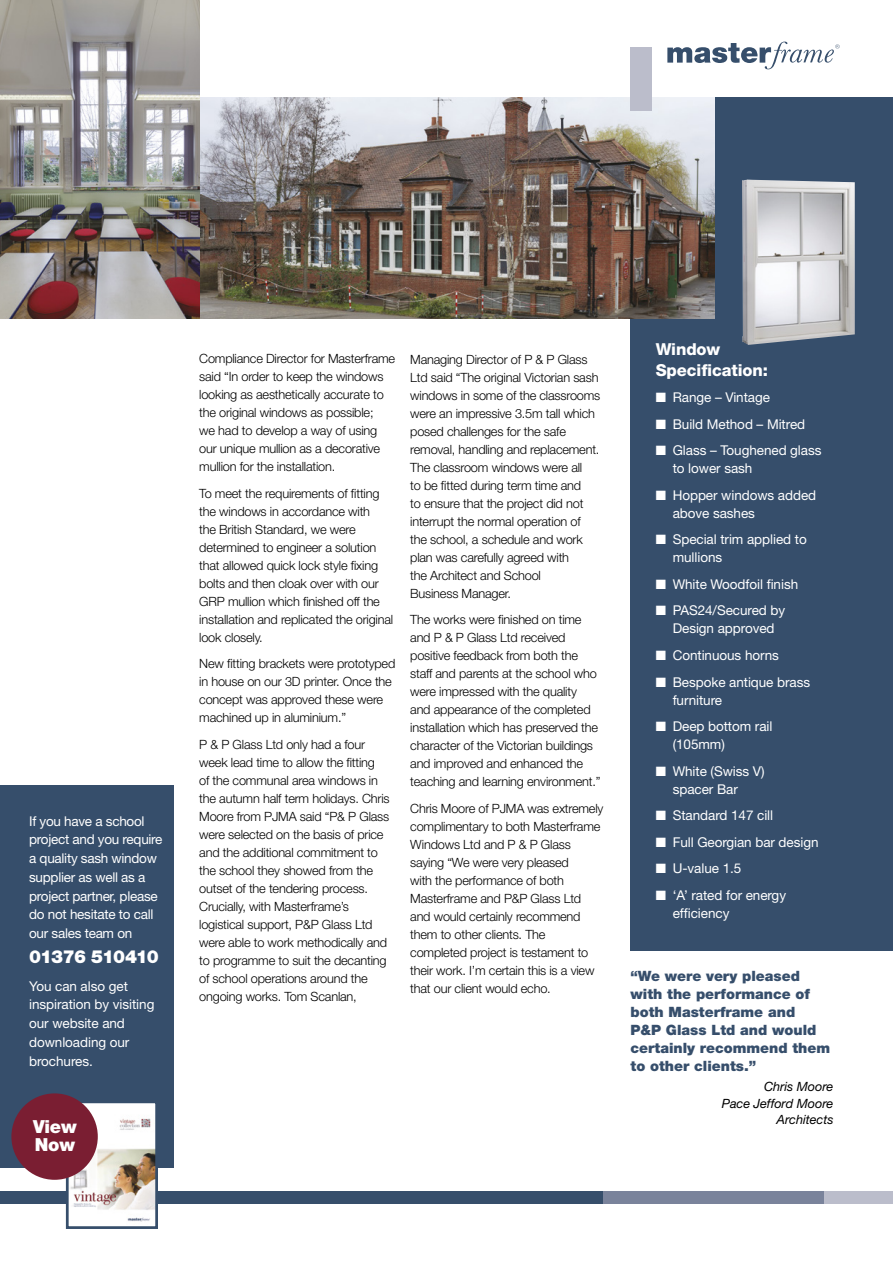
<style>
.page{position:relative;width:893px;height:1263px;background:#fff}
.page>*{position:absolute;margin:0;border:0;box-sizing:border-box;transform-origin:0 0}
.t1{font:900 18px "Helvetica Neue";letter-spacing:-.06em;color:#fff}
.t2{font:900 18px/18px "Helvetica Neue";letter-spacing:-.03em;color:#fff}
.t3{font:800 16.5px/21px "Helvetica Neue";letter-spacing:-.005em;color:#fff}
.t4{font:900 14.25px/18px "Helvetica Neue";color:#364e6b}
.t5{font:13.5px/18.8px "Helvetica Neue";letter-spacing:-.005em;color:#fff}
.t6{font:300 12.75px/18px "Helvetica Neue";letter-spacing:-.015em;color:#000}
.t7{font:italic 12.75px/16.5px "Helvetica Neue";letter-spacing:-.005em;color:#000;text-align:right}
</style>
<div class="page">
<div style="left:0;top:1191px;width:893px;height:12px;background:#364e6b"></div>
<div style="left:604px;top:1191px;width:289px;height:12px;background:#7a839b"></div>
<div style="left:825px;top:1191px;width:68px;height:12px;background:#bbbdcb"></div>
<div style="left:0;top:785px;width:174px;height:382px;background:#364e6b"></div>
<img style="left:65px;top:1103px;width:94px;height:126px">
<div style="left:11px;top:1093px;width:87px;height:87px;background:#7a1e32;border-radius:50%"></div>
<div style="left:631px;top:98px;width:262px;height:853px;background:#364e6b"></div>
<img style="left:742px;top:180px;width:113px;height:165px">
<img style="left:199px;top:98px;width:515px;height:221px">
<div style="left:631px;top:47px;width:21px;height:64px;background:#bbbdcb"></div>
<svg style="left:667px;top:42px;width:173px;height:27px"></svg>
<img style="left:0;top:0;width:199px;height:319px">
<p class="t5" style="left:29px;top:811px;width:135px">If you have a school project and you require a quality sash window supplier as well as a project partner, please do not hesitate to call our sales team on</p>
<h1 class="t1" style="left:29px;top:946px;width:131px">01376 510410</h1>
<p class="t5" style="left:29px;top:976px;width:127px">You can also get inspiration by visiting our website and downloading our brochures.</p>
<h1 class="t2" style="left:33px;top:1118px;width:45px">View<br>Now</h1>
<p class="t6" style="left:199px;top:349px;width:197px">Compliance Director for Masterframe said “In order to keep the windows looking as aesthetically accurate to the original windows as possible;<br>we had to develop a way of using our unique mullion as a decorative mullion for the installation.</p>
<p class="t6" style="left:199px;top:484px;width:195px">To meet the requirements of fitting the windows in accordance with<br>the British Standard, we were determined to engineer a solution that allowed quick lock style fixing bolts and then cloak over with our<br>GRP mullion which finished off the installation and replicated the original look closely.</p>
<p class="t6" style="left:199px;top:654px;width:198px">New fitting brackets were prototyped in house on our 3D printer. Once the concept was approved these were machined up in aluminium.”</p>
<p class="t6" style="left:199px;top:735px;width:192px">P &amp; P Glass Ltd only had a four week lead time to allow the fitting<br>of the communal area windows in the autumn half term holidays. Chris<br>Moore from PJMA said “P&amp; P Glass were selected on the basis of price and the additional commitment to the school they showed from the outset of the tendering process.<br>Crucially, with Masterframe’s logistical support, P&amp;P Glass Ltd were able to work methodically and to programme to suit the decanting of school operations around the ongoing works. Tom Scanlan,</p>
<p class="t6" style="left:410px;top:350px;width:192px">Managing Director of P &amp; P Glass<br>Ltd said “The original Victorian sash windows in some of the classrooms were an impressive 3.5m tall which posed challenges for the safe removal, handling and replacement.<br>The classroom windows were all<br>to be fitted during term time and<br>to ensure that the project did not interrupt the normal operation of the school, a schedule and work plan was carefully agreed with<br>the Architect and School<br>Business Manager.</p>
<p class="t6" style="left:410px;top:610px;width:192px">The works were finished on time and P &amp; P Glass Ltd received positive feedback from both the staff and parents at the school who were impressed with the quality and appearance of the completed installation which has preserved the character of the Victorian buildings and improved and enhanced the teaching and learning environment.”</p>
<p class="t6" style="left:410px;top:799px;width:195px">Chris Moore of PJMA was extremely complimentary to both Masterframe<br>Windows Ltd and P &amp; P Glass saying “We were very pleased<br>with the performance of both<br>Masterframe and P&amp;P Glass Ltd and would certainly recommend them to other clients. The completed project is testament to their work. I’m certain this is a view that our client would echo.</p>
<p class="t3" style="left:656px;top:339px;width:114px">Window<br>Specification:</p>
<p class="t5" style="left:656px;top:388px;width:116px">■ Range – Vintage</p>
<p class="t5" style="left:656px;top:415px;width:151px">■ Build Method – Mitred</p>
<p class="t5" style="left:673px;top:441px;width:150px;line-height:18px;text-indent:-17px">■ Glass – Toughened glass to lower sash</p>
<p class="t5" style="left:673px;top:486px;width:145px;line-height:18px;text-indent:-17px">■ Hopper windows added above sashes</p>
<p class="t5" style="left:673px;top:530px;width:136px;line-height:18px;text-indent:-17px">■ Special trim applied to mullions</p>
<p class="t5" style="left:656px;top:575px;width:144px">■ White Woodfoil finish</p>
<p class="t5" style="left:656px;top:601px;width:131px;line-height:18px;text-align:center">■ PAS24/Secured by<br>Design approved</p>
<p class="t5" style="left:656px;top:646px;width:125px">■ Continuous horns</p>
<p class="t5" style="left:673px;top:672px;width:139px;line-height:18px;text-indent:-17px">■ Bespoke antique brass furniture</p>
<p class="t5" style="left:673px;top:717px;width:101px;line-height:18px;text-indent:-17px">■ Deep bottom rail (105mm)</p>
<p class="t5" style="left:673px;top:761px;width:93px;line-height:18px;text-indent:-17px">■ White (Swiss V) spacer Bar</p>
<p class="t5" style="left:656px;top:806px;width:119px">■ Standard 147 cill</p>
<p class="t5" style="left:656px;top:832px;width:164px">■ Full Georgian bar design</p>
<p class="t5" style="left:656px;top:859px;width:87px">■ U-value 1.5</p>
<p class="t5" style="left:673px;top:885px;width:115px;line-height:18px;text-indent:-17px">■ ‘A’ rated for energy efficiency</p>
<p class="t4" style="left:631px;top:966px;width:201px">“We were very pleased with the performance of both Masterframe and<br>P&amp;P Glass Ltd and would certainly recommend them to other clients.”</p>
<p class="t7" style="left:722px;top:1078px;width:113px">Chris Moore<br>Pace Jefford Moore<br>Architects</p>
</div>
